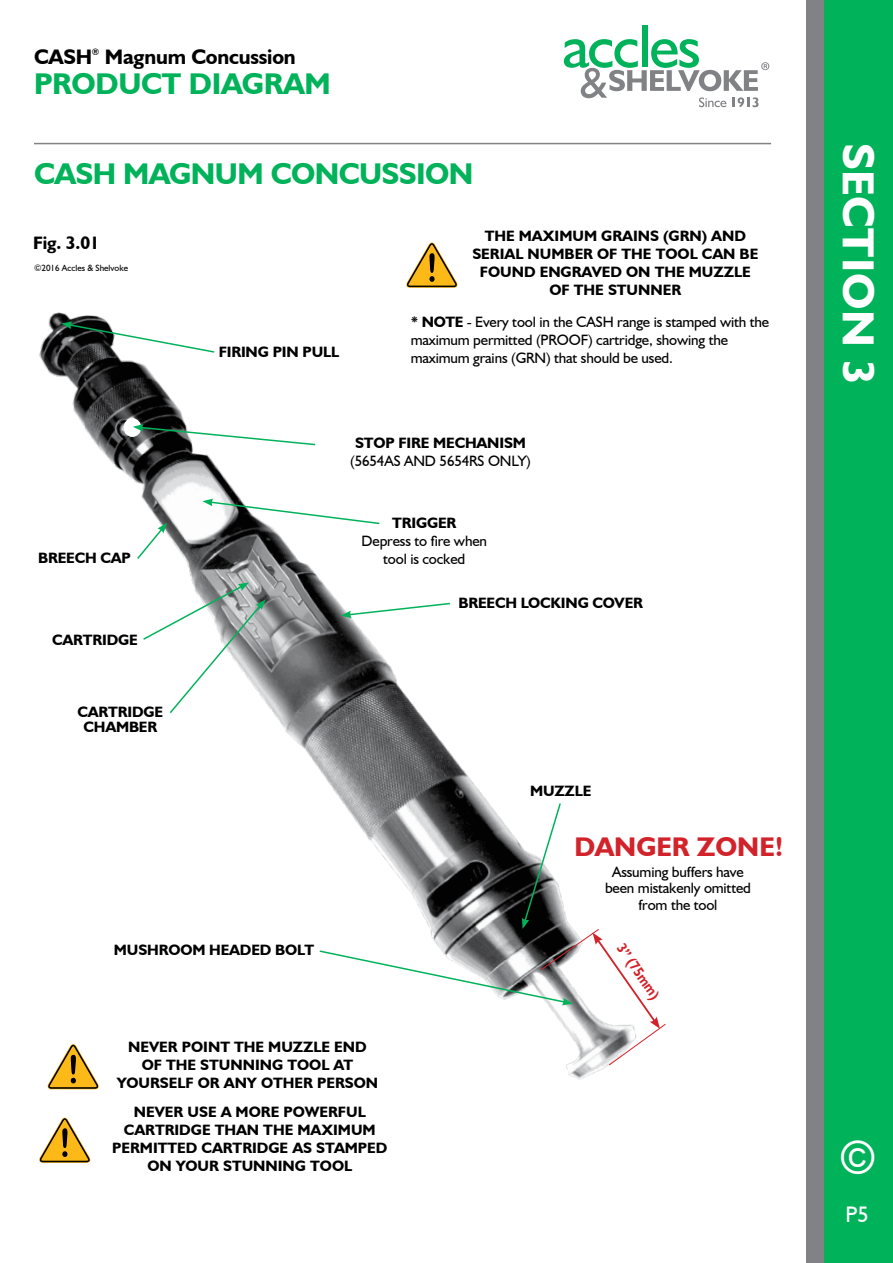
<style>
.page{position:relative;width:893px;height:1263px;background:#fff}
.page>*{position:absolute;margin:0;border:0;box-sizing:border-box;transform-origin:0 0}
.t1{font:700 45px "Humanist 521 BT";letter-spacing:.01em;color:#fff}
.t2{font:45px "Gill Sans";color:#fff}
.t3{font:700 30px "Humanist 521 BT";letter-spacing:-.02em;color:#00b259}
.t4{font:700 27px "Humanist 521 BT";color:#d2232a}
.t5{font:22.5px "Humanist 521 BT";color:#fff}
.t6{font:700 21px "Humanist 521 BT";letter-spacing:-.01em;color:#000}
.t7{font:700 18px "Humanist 521 BT";color:#000}
.t8{font:700 15px/18px "Humanist 521 BT";color:#000;text-align:center}
.t9{font:15px/18px "Humanist 521 BT";letter-spacing:-.01em;color:#000;text-align:center}
.t10{font:700 14.7px "Humanist 521 BT";color:#d2232a;scale:.89 1}
.t11{font:9px "Humanist 521 BT";color:#000}
.t12{font:700 9px "Humanist 521 BT";color:#000}
.s1{font-weight:700}
</style>
<div class="page">
<div style="left:642px;top:26px;width:5px;height:41px;background:#00b259"></div>
<svg style="left:564px;top:39px;width:205px;height:68px"></svg>
<hr style="left:34px;top:143px;width:737px;height:1px;background:#808285">
<div style="left:806px;top:0;width:72px;height:1263px;background:#808285"></div>
<div style="left:824px;top:0;width:69px;height:1263px;background:#00b259"></div>
<img style="left:39px;top:312px;width:568px;height:778px">
<svg style="left:47px;top:1044px;width:53px;height:45px"></svg>
<svg style="left:39px;top:1117px;width:52px;height:46px"></svg>
<svg style="left:406px;top:242px;width:52px;height:46px"></svg>
<svg style="left:61px;top:322px;width:155px;height:32px"></svg>
<div style="left:124px;top:418px;width:17px;height:19px;background:#fff;border-radius:50%"></div>
<svg style="left:133px;top:424px;width:184px;height:22px"></svg>
<svg style="left:202px;top:499px;width:179px;height:26px"></svg>
<svg style="left:341px;top:602px;width:111px;height:16px"></svg>
<svg style="left:136px;top:523px;width:31px;height:38px"></svg>
<svg style="left:142px;top:582px;width:124px;height:133px"></svg>
<svg style="left:318px;top:802px;width:348px;height:264px"></svg>
<h3 class="t6" style="left:34px;top:44px;width:60px">CASH</h3>
<p class="t12" style="left:92px;top:46px;width:9px">®</p>
<h3 class="t6" style="left:105px;top:44px;width:192px">Magnum Concussion</h3>
<h2 class="t3" style="left:34px;top:65px;width:298px">PRODUCT DIAGRAM</h2>
<h2 class="t3" style="left:34px;top:155px;width:441px">CASH MAGNUM CONCUSSION</h2>
<p class="t7" style="left:33px;top:232px;width:68px">Fig. 3.01</p>
<p class="t11" style="left:34px;top:262px;width:96px">©2016 Accles &amp; Shelvoke</p>
<p class="t8" style="left:219px;top:343px;width:122px">FIRING PIN PULL</p>
<p class="t8" style="left:472px;top:227px;width:287px">THE MAXIMUM GRAINS (GRN) AND<br>SERIAL NUMBER OF THE TOOL CAN BE<br>FOUND ENGRAVED ON THE MUZZLE<br>OF THE STUNNER</p>
<p class="t9" style="left:411px;top:312px;width:360px;text-align:left"><span class="s1">* NOTE</span> - Every tool in the CASH range is stamped with the maximum permitted (PROOF) cartridge, showing the maximum grains (GRN) that should be used.</p>
<p class="t8" style="left:38px;top:549px;width:94px">BREECH CAP</p>
<p class="t8" style="left:52px;top:630px;width:87px">CARTRIDGE</p>
<p class="t8" style="left:78px;top:704px;width:87px;line-height:15px">CARTRIDGE<br>CHAMBER</p>
<p class="t8" style="left:114px;top:940px;width:202px">MUSHROOM HEADED BOLT</p>
<p class="t8" style="left:355px;top:434px;width:172px">STOP FIRE MECHANISM</p>
<p class="t9" style="left:350px;top:452px;width:182px">(5654AS AND 5654RS ONLY)</p>
<p class="t8" style="left:392px;top:514px;width:66px">TRIGGER</p>
<p class="t9" style="left:361px;top:532px;width:127px">Depress to fire when tool is cocked</p>
<p class="t8" style="left:458px;top:593px;width:186px">BREECH LOCKING COVER</p>
<p class="t8" style="left:530px;top:781px;width:63px">MUZZLE</p>
<h3 class="t4" style="left:574px;top:830px;width:211px">DANGER ZONE!</h3>
<p class="t9" style="left:605px;top:863px;width:147px;line-height:16.5px">Assuming buffers have been mistakenly omitted from the tool</p>
<p class="t10" style="left:627px;top:940px;width:74px;rotate:55deg">3” (75mm)</p>
<p class="t8" style="left:117px;top:1038px;width:263px">NEVER POINT THE MUZZLE END<br>OF THE STUNNING TOOL AT<br>YOURSELF OR ANY OTHER PERSON</p>
<p class="t8" style="left:112px;top:1103px;width:277px">NEVER USE A MORE POWERFUL<br>CARTRIDGE THAN THE MAXIMUM<br>PERMITTED CARTRIDGE AS STAMPED<br>ON YOUR STUNNING TOOL</p>
<h1 class="t1" style="left:886px;top:143px;width:243px;rotate:90deg">SECTION 3</h1>
<h1 class="t2" style="left:841px;top:1130px;width:35px">©</h1>
<h3 class="t5" style="left:845px;top:1200px;width:25px">P5</h3>
</div>
